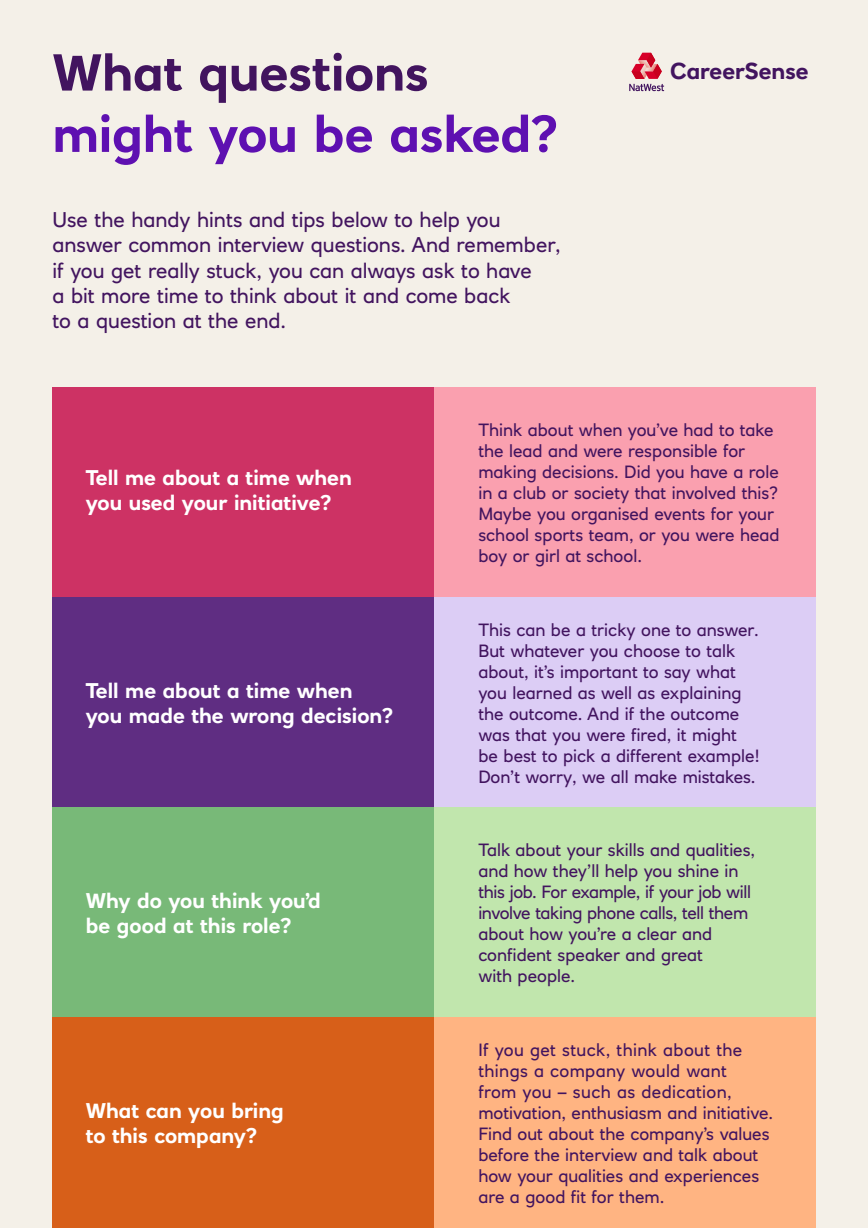
<style>
.page{position:relative;width:868px;height:1228px;background:#f4f0e8}
.page>*{position:absolute;margin:0;border:0;box-sizing:border-box;transform-origin:0 0}
.t1{font:700 51.1px "RN House Sans";color:#5e10b1}
.t2{font:700 51.1px "RN House Sans";color:#42145f}
.t3{font:700 22.68px "RN House Sans";color:#42145f}
.t4{font:21px/25.2px "RN House Sans";color:#42145f}
.t5{font:700 21px/25.2px "RN House Sans";color:#fff}
.t6{font:17.5px/21px "RN House Sans";color:#42145f}
</style>
<div class="page">
<svg style="left:629px;top:53px;width:35px;height:38px"></svg>
<div style="left:53px;top:388px;width:381px;height:210px;background:#cd3264"></div>
<div style="left:53px;top:598px;width:381px;height:210px;background:#5f2d82"></div>
<div style="left:53px;top:808px;width:381px;height:210px;background:#78b978"></div>
<div style="left:53px;top:1018px;width:381px;height:210px;background:#d75f19"></div>
<div style="left:434px;top:388px;width:381px;height:210px;background:#faa0af"></div>
<div style="left:434px;top:598px;width:381px;height:210px;background:#dccdf5"></div>
<div style="left:434px;top:808px;width:381px;height:210px;background:#c1e6ad"></div>
<div style="left:434px;top:1018px;width:381px;height:210px;background:#ffb482"></div>
<h1 class="t2" style="left:52px;top:41px;width:378px">What questions</h1>
<p class="t3" style="left:670px;top:57px;width:140px">CareerSense</p>
<h1 class="t1" style="left:52px;top:102px;width:508px">might you be asked?</h1>
<p class="t4" style="left:52px;top:207px;width:510px">Use the handy hints and tips below to help you answer common interview questions. And remember, if you get really stuck, you can always ask to have<br>a bit more time to think about it and come back<br>to a question at the end.</p>
<p class="t5" style="left:86px;top:465px;width:268px">Tell me about a time when you used your initiative?</p>
<p class="t5" style="left:86px;top:678px;width:310px">Tell me about a time when you made the wrong decision?</p>
<p class="t5" style="left:86px;top:888px;width:237px">Why do you think you’d be good at this role?</p>
<p class="t5" style="left:86px;top:1098px;width:200px">What can you bring to this company?</p>
<p class="t6" style="left:478px;top:419px;width:303px">Think about when you’ve had to take the lead and were responsible for making decisions. Did you have a role in a club or society that involved this?<br>Maybe you organised events for your school sports team, or you were head boy or girl at school.</p>
<p class="t6" style="left:478px;top:619px;width:283px">This can be a tricky one to answer.<br>But whatever you choose to talk about, it’s important to say what you learned as well as explaining the outcome. And if the outcome was that you were fired, it might be best to pick a different example!<br>Don’t worry, we all make mistakes.</p>
<p class="t6" style="left:478px;top:839px;width:278px">Talk about your skills and qualities, and how they’ll help you shine in this job. For example, if your job will involve taking phone calls, tell them about how you’re a clear and confident speaker and great<br>with people.</p>
<p class="t6" style="left:478px;top:1039px;width:296px">If you get stuck, think about the things a company would want<br>from you – such as dedication, motivation, enthusiasm and initiative.<br>Find out about the company’s values before the interview and talk about how your qualities and experiences are a good fit for them.</p>
</div>
